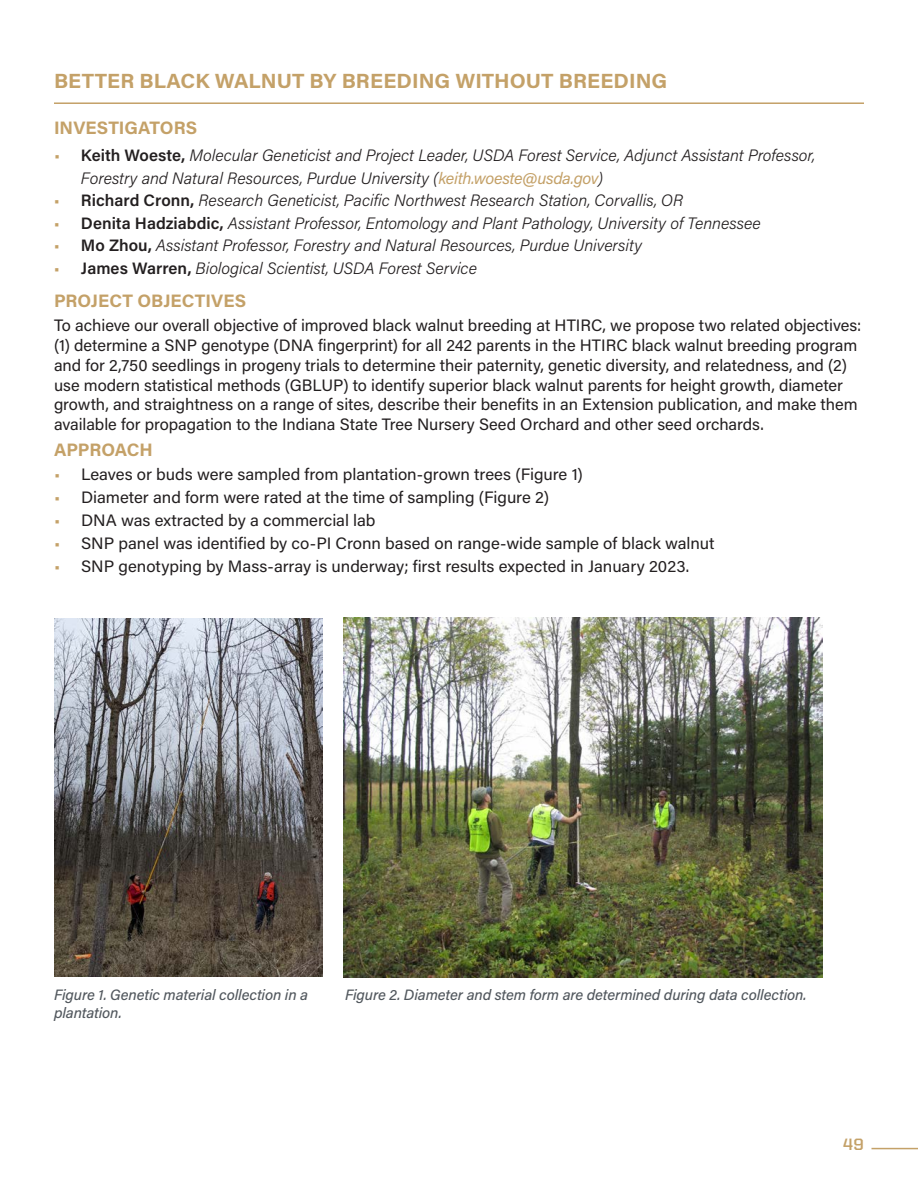
<style>
.page{position:relative;width:918px;height:1188px;background:#fff}
.page>*{position:absolute;margin:0;border:0;box-sizing:border-box;transform-origin:0 0}
.t1{font:700 20.55px "Acumin Pro";color:#c4a168}
.t2{font:700 18px "Acumin Pro";letter-spacing:.005em;color:#c4a168}
.t3{font:700 18px "Acumin Pro";letter-spacing:-.015em;color:#c4a168}
.t4{font:16.5px/19.8px "Acumin Pro";color:#231f20}
.t5{font:italic 300 16.5px/22.5px "Acumin Pro";color:#231f20}
.t6{font:700 16.5px "United Sans Reg";color:#c4a168}
.t7{font:italic 500 15px/18px "Acumin Pro";letter-spacing:-.01em;color:#52585e}
.s1{font-weight:400;font-style:normal;color:#c4a168}
.s2{font-weight:600;font-style:normal}
.s3{font-weight:400;color:#c4a168}
.s4{color:#c4a168}
</style>
<div class="page">
<hr style="left:872px;top:1148px;width:46px;height:1px;background:#c4a168">
<hr style="left:54px;top:102px;width:810px;height:2px;background:#c4a168">
<img style="left:54px;top:618px;width:269px;height:359px">
<img style="left:343px;top:618px;width:480px;height:360px">
<p class="t1" style="left:54px;top:67px;width:615px">BETTER BLACK WALNUT BY BREEDING WITHOUT BREEDING</p>
<p class="t2" style="left:54px;top:115px;width:145px">INVESTIGATORS</p>
<p class="t5" style="left:81px;top:144px;width:736px;text-indent:-27px"><span class="s1">•</span> <span class="s2">Keith Woeste,</span> Molecular Geneticist and Project Leader, USDA Forest Service, Adjunct Assistant Professor,<br>Forestry and Natural Resources, Purdue University (<span class="s3">keith.woeste@usda.gov</span>)</p>
<p class="t5" style="left:54px;top:189px;width:631px"><span class="s1">•</span> <span class="s2">Richard Cronn,</span> Research Geneticist, Pacific Northwest Research Station, Corvallis, OR</p>
<p class="t5" style="left:54px;top:211px;width:708px"><span class="s1">•</span> <span class="s2">Denita Hadziabdic,</span> Assistant Professor, Entomology and Plant Pathology, University of Tennessee</p>
<p class="t5" style="left:54px;top:234px;width:590px"><span class="s1">•</span> <span class="s2">Mo Zhou,</span> Assistant Professor, Forestry and Natural Resources, Purdue University</p>
<p class="t5" style="left:54px;top:256px;width:425px"><span class="s1">•</span> <span class="s2">James Warren,</span> Biological Scientist, USDA Forest Service</p>
<p class="t2" style="left:54px;top:288px;width:194px">PROJECT OBJECTIVES</p>
<p class="t4" style="left:54px;top:315px;width:809px">To achieve our overall objective of improved black walnut breeding at HTIRC, we propose two related objectives: (1) determine a SNP genotype (DNA fingerprint) for all 242 parents in the HTIRC black walnut breeding program and for 2,750 seedlings in progeny trials to determine their paternity, genetic diversity, and relatedness, and (2) use modern statistical methods (GBLUP) to identify superior black walnut parents for height growth, diameter growth, and straightness on a range of sites, describe their benefits in an Extension publication, and make them available for propagation to the Indiana State Tree Nursery Seed Orchard and other seed orchards.</p>
<p class="t3" style="left:54px;top:437px;width:100px">APPROACH</p>
<p class="t4" style="left:54px;top:464px;width:530px"><span class="s4">•</span> Leaves or buds were sampled from plantation-grown trees (Figure 1)</p>
<p class="t4" style="left:54px;top:487px;width:497px"><span class="s4">•</span> Diameter and form were rated at the time of sampling (Figure 2)</p>
<p class="t4" style="left:54px;top:510px;width:323px"><span class="s4">•</span> DNA was extracted by a commercial lab</p>
<p class="t4" style="left:54px;top:533px;width:662px"><span class="s4">•</span> SNP panel was identified by co-PI Cronn based on range-wide sample of black walnut</p>
<p class="t4" style="left:54px;top:556px;width:637px"><span class="s4">•</span> SNP genotyping by Mass-array is underway; first results expected in January 2023.</p>
<p class="t7" style="left:54px;top:985px;width:256px">Figure 1. Genetic material collection in a plantation.</p>
<p class="t7" style="left:345px;top:985px;width:463px">Figure 2. Diameter and stem form are determined during data collection.</p>
<p class="t6" style="left:843px;top:1135px;width:22px">49</p>
</div>
